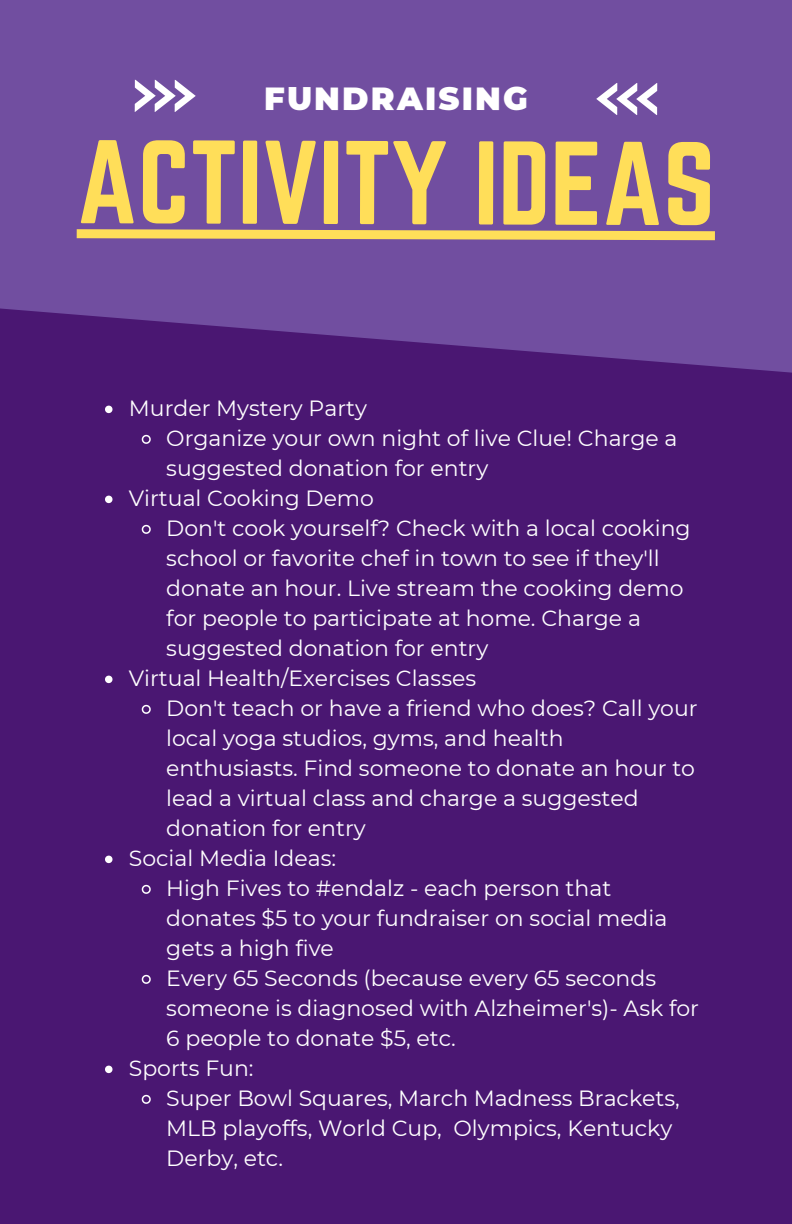
<style>
.page{position:relative;width:792px;height:1224px;background:#4a1772}
.page>*{position:absolute;margin:0;border:0;box-sizing:border-box;transform-origin:0 0}
.t1{font:104px "Norwester";color:#ffde59}
.t2{font:900 32px "Montserrat";letter-spacing:.065em;color:#fff}
.t3{font:22px/30px "Montserrat";color:#fff}
</style>
<div class="page">
<svg style="left:105px;top:406px;width:8px;height:7px"></svg>
<svg style="left:141px;top:434px;width:10px;height:10px"></svg>
<svg style="left:105px;top:496px;width:8px;height:7px"></svg>
<svg style="left:141px;top:524px;width:10px;height:10px"></svg>
<svg style="left:105px;top:676px;width:8px;height:7px"></svg>
<svg style="left:141px;top:704px;width:10px;height:10px"></svg>
<svg style="left:105px;top:856px;width:8px;height:7px"></svg>
<svg style="left:141px;top:884px;width:10px;height:10px"></svg>
<svg style="left:141px;top:974px;width:10px;height:10px"></svg>
<svg style="left:105px;top:1066px;width:8px;height:7px"></svg>
<svg style="left:141px;top:1094px;width:10px;height:10px"></svg>
<svg style="left:0;top:0;width:792px;height:373px;background:#6d499b"></svg>
<svg style="left:135px;top:79px;width:61px;height:33px;background:#a792c4"></svg>
<svg style="left:596px;top:83px;width:61px;height:33px;background:#a792c4"></svg>
<svg style="left:77px;top:229px;width:638px;height:11px;background:#e5c365"></svg>
<p class="t2" style="left:264px;top:79px;width:265px">FUNDRAISING</p>
<p class="t1" style="left:77px;top:133px;width:640px">ACTIVITY IDEAS</p>
<p class="t3" style="left:129px;top:393px;width:240px">Murder Mystery Party</p>
<p class="t3" style="left:166px;top:423px;width:513px">Organize your own night of live Clue! Charge a suggested donation for entry</p>
<p class="t3" style="left:129px;top:483px;width:247px">Virtual Cooking Demo</p>
<p class="t3" style="left:166px;top:513px;width:526px">Don't cook yourself? Check with a local cooking school or favorite chef in town to see if they'll donate an hour. Live stream the cooking demo for people to participate at home. Charge a suggested donation for entry</p>
<p class="t3" style="left:129px;top:663px;width:349px">Virtual Health/Exercises Classes</p>
<p class="t3" style="left:166px;top:693px;width:533px">Don't teach or have a friend who does? Call your local yoga studios, gyms, and health enthusiasts. Find someone to donate an hour to lead a virtual class and charge a suggested donation for entry</p>
<p class="t3" style="left:129px;top:843px;width:209px">Social Media Ideas:</p>
<p class="t3" style="left:166px;top:873px;width:503px">High Fives to #endalz - each person that donates $5 to your fundraiser on social media gets a high five</p>
<p class="t3" style="left:166px;top:963px;width:534px">Every 65 Seconds (because every 65 seconds someone is diagnosed with Alzheimer's)- Ask for<br>6 people to donate $5, etc.</p>
<p class="t3" style="left:129px;top:1053px;width:126px">Sports Fun:</p>
<p class="t3" style="left:166px;top:1083px;width:515px">Super Bowl Squares, March Madness Brackets,<br>MLB playoffs, World Cup, Olympics, Kentucky<br>Derby, etc.</p>
</div>
